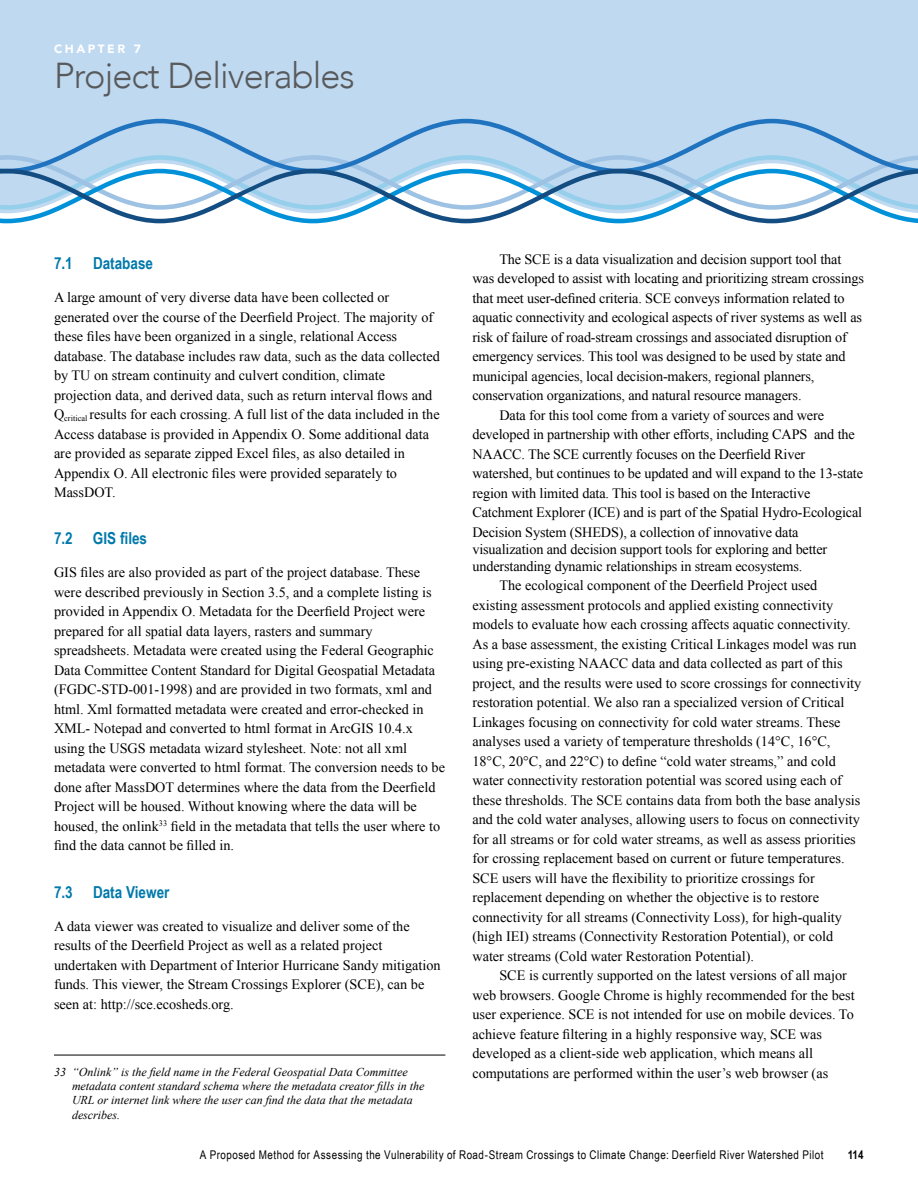
<style>
.page{position:relative;width:918px;height:1188px;background:#fff}
.page>*{position:absolute;margin:0;border:0;box-sizing:border-box;transform-origin:0 0}
.Large_opener_text{font:300 36px "Avenir";letter-spacing:-.025em;color:#58595b}
.First-level_subhead{font:700 16.5px "Arial Narrow";color:#0079ab}
.Body_Text__w__indent{font:14.25px/19.5px "Times New Roman";color:#000}
.Body_Text__first_par{font:14.25px/19.5px "Times New Roman";color:#000}
.Footnote{font:italic 12px/14.4px "Times New Roman";color:#000}
.t1{font:12px "Arial Narrow";letter-spacing:.04em;color:#000}
.CHAPTER_LABEL{font:900 12px "Avenir";letter-spacing:.21em;color:#fff}
.t2{font:700 12px "Arial Narrow";color:#000}
</style>
<div class="page">
<div style="left:306px;top:0;width:304px;height:119px;background:#bfd9f1"></div>
<div style="left:0;top:0;width:306px;height:119px;background:#bfd9f1"></div>
<div style="left:610px;top:0;width:308px;height:119px;background:#bfd9f1"></div>
<svg style="left:0;top:119px;width:918px;height:104px"></svg>
<hr style="left:54px;top:1055px;width:391px;height:1px;background:#000">
<p class="CHAPTER_LABEL" style="left:54px;top:39px;width:88px">CHAPTER 7</p>
<p class="Large_opener_text" style="left:54px;top:54px;width:302px">Project Deliverables</p>
<p class="First-level_subhead" style="left:54px;top:254px;width:101px">7.1 Database</p>
<p class="Body_Text__first_par" style="left:54px;top:287px;width:387px">A large amount of very diverse data have been collected or generated over the course of the Deerfield Project. The majority of these files have been organized in a single, relational Access database. The database includes raw data, such as the data collected by TU on stream continuity and culvert condition, climate projection data, and derived data, such as return interval flows and Q<sub>critical</sub> results for each crossing. A full list of the data included in the Access database is provided in Appendix O. Some additional data are provided as separate zipped Excel files, as also detailed in Appendix O. All electronic files were provided separately to MassDOT.</p>
<p class="First-level_subhead" style="left:54px;top:529px;width:95px">7.2 GIS files</p>
<p class="Body_Text__first_par" style="left:54px;top:563px;width:393px">GIS files are also provided as part of the project database. These were described previously in Section 3.5, and a complete listing is provided in Appendix O. Metadata for the Deerfield Project were prepared for all spatial data layers, rasters and summary spreadsheets. Metadata were created using the Federal Geographic Data Committee Content Standard for Digital Geospatial Metadata (FGDC-STD-001-1998) and are provided in two formats, xml and html. Xml formatted metadata were created and error-checked in XML- Notepad and converted to html format in ArcGIS 10.4.x using the USGS metadata wizard stylesheet. Note: not all xml metadata were converted to html format. The conversion needs to be done after MassDOT determines where the data from the Deerfield Project will be housed. Without knowing where the data will be housed, the onlink<sup>33</sup> field in the metadata that tells the user where to find the data cannot be filled in.</p>
<p class="First-level_subhead" style="left:54px;top:882px;width:117px">7.3 Data Viewer</p>
<p class="Body_Text__first_par" style="left:54px;top:916px;width:388px">A data viewer was created to visualize and deliver some of the results of the Deerfield Project as well as a related project undertaken with Department of Interior Hurricane Sandy mitigation funds. This viewer, the Stream Crossings Explorer (SCE), can be seen at: http://sce.ecosheds.org.</p>
<p class="Footnote" style="left:72px;top:1064px;width:354px;text-indent:-18px">33 “Onlink” is the field name in the Federal Geospatial Data Committee metadata content standard schema where the metadata creator fills in the URL or internet link where the user can find the data that the metadata describes.</p>
<p class="Body_Text__w__indent" style="left:472px;top:249px;width:393px;text-indent:27px">The SCE is a data visualization and decision support tool that was developed to assist with locating and prioritizing stream crossings that meet user-defined criteria. SCE conveys information related to aquatic connectivity and ecological aspects of river systems as well as risk of failure of road-stream crossings and associated disruption of emergency services. This tool was designed to be used by state and municipal agencies, local decision-makers, regional planners, conservation organizations, and natural resource managers.</p>
<p class="Body_Text__w__indent" style="left:472px;top:405px;width:392px;text-indent:27px">Data for this tool come from a variety of sources and were developed in partnership with other efforts, including CAPS and the NAACC. The SCE currently focuses on the Deerfield River watershed, but continues to be updated and will expand to the 13-state region with limited data. This tool is based on the Interactive Catchment Explorer (ICE) and is part of the Spatial Hydro-Ecological Decision System (SHEDS), a collection of innovative data</p>
<p class="Body_Text__w__indent" style="left:472px;top:540px;width:357px;line-height:17.1px">visualization and decision support tools for exploring and better understanding dynamic relationships in stream ecosystems.</p>
<p class="Body_Text__w__indent" style="left:472px;top:576px;width:391px;text-indent:27px">The ecological component of the Deerfield Project used existing assessment protocols and applied existing connectivity models to evaluate how each crossing affects aquatic connectivity.<br>As a base assessment, the existing Critical Linkages model was run using pre-existing NAACC data and data collected as part of this project, and the results were used to score crossings for connectivity restoration potential. We also ran a specialized version of Critical Linkages focusing on connectivity for cold water streams. These analyses used a variety of temperature thresholds (14°C, 16°C, 18°C, 20°C, and 22°C) to define “cold water streams,” and cold water connectivity restoration potential was scored using each of these thresholds. The SCE contains data from both the base analysis and the cold water analyses, allowing users to focus on connectivity for all streams or for cold water streams, as well as assess priorities for crossing replacement based on current or future temperatures.<br>SCE users will have the flexibility to prioritize crossings for replacement depending on whether the objective is to restore connectivity for all streams (Connectivity Loss), for high-quality (high IEI) streams (Connectivity Restoration Potential), or cold water streams (Cold water Restoration Potential).</p>
<p class="Body_Text__w__indent" style="left:472px;top:966px;width:384px;text-indent:27px">SCE is currently supported on the latest versions of all major web browsers. Google Chrome is highly recommended for the best user experience. SCE is not intended for use on mobile devices. To achieve feature filtering in a highly responsive way, SCE was developed as a client-side web application, which means all computations are performed within the user’s web browser (as</p>
<p class="t1" style="left:200px;top:1148px;width:625px">A Proposed Method for Assessing the Vulnerability of Road-Stream Crossings to Climate Change: Deerfield River Watershed Pilot</p>
<p class="t2" style="left:848px;top:1148px;width:17px">114</p>
</div>
